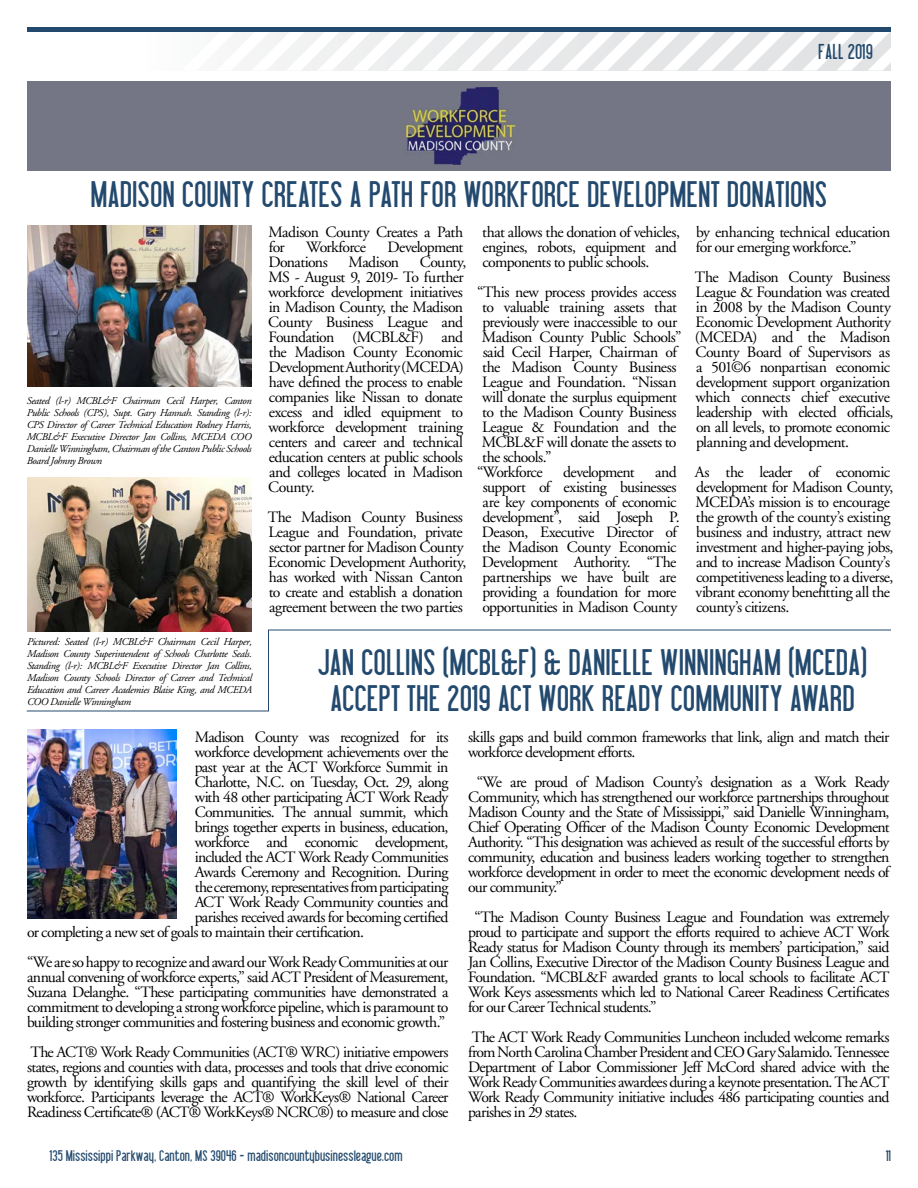
<style>
.page{position:relative;width:918px;height:1188px;background:#fff}
.page>*{position:absolute;margin:0;border:0;box-sizing:border-box;transform-origin:0 0}
.t1{font:36px/36px "Libel Suit";letter-spacing:-.005em;color:#234a6e;text-align:center}
.t2{font:21px "Libel Suit";color:#234a6e}
.t3{font:15.75px/15px "Adobe Garamond";letter-spacing:-.04em;color:#000}
.t4{font:15px "Libel Suit";color:#234a6e}
.t5{font:italic 10.5px/12px "Adobe Garamond";letter-spacing:-.03em;color:#000;text-align:justify}
</style>
<div class="page">
<svg style="left:252px;top:32px;width:639px;height:39px"></svg>
<div style="left:27px;top:27px;width:864px;height:5px;background:#234a6e"></div>
<img style="left:27px;top:225px;width:224px;height:162px">
<img style="left:27px;top:477px;width:224px;height:152px">
<div style="left:27px;top:81px;width:864px;height:90px;background:#747685"></div>
<img style="left:401px;top:87px;width:116px;height:78px">
<img style="left:27px;top:729px;width:150px;height:190px">
<svg style="left:26px;top:629px;width:865px;height:83px"></svg>
<h2 class="t2" style="left:818px;top:41px;width:56px">FALL 2019</h2>
<p class="t1" style="left:90px;top:180px;width:738px">MADISON COUNTY CREATES A PATH FOR WORKFORCE DEVELOPMENT DONATIONS</p>
<p class="t5" style="left:27px;top:395px;width:227px">Seated (l-r) MCBL&amp;F Chairman Cecil Harper, Canton Public Schools (CPS), Supt. Gary Hannah. Standing (l-r):<br>CPS Director of Career Technical Education Rodney Harris, MCBL&amp;F Executive Director Jan Collins, MCEDA COO Danielle Winningham, Chairman of the Canton Public Schools Board Johnny Brown</p>
<p class="t5" style="left:27px;top:636px;width:227px">Pictured: Seated (l-r) MCBL&amp;F Chairman Cecil Harper, Madison County Superintendent of Schools Charlotte Seals.<br>Standing (l-r): MCBL&amp;F Executive Director Jan Collins, Madison County Schools Director of Career and Technical Education and Career Academies Blaise King, and MCEDA COO Danielle Winningham</p>
<p class="t3" style="left:268px;top:224px;width:196px">Madison County Creates a Path for</p>
<p class="t3" style="left:306px;top:239px;width:61px">Workforce</p>
<p class="t3" style="left:387px;top:239px;width:78px">Development</p>
<p class="t3" style="left:268px;top:254px;width:61px">Donations</p>
<p class="t3" style="left:349px;top:254px;width:52px">Madison</p>
<p class="t3" style="left:268px;top:254px;width:200px;text-indent:152px">County,<br>MS - August 9, 2019- To further workforce development initiatives in Madison County, the Madison<br>County Business League and<br>Foundation (MCBL&amp;F) and the Madison County Economic<br>Development Authority (MCEDA) have defined the process to enable companies like Nissan to donate excess and idled equipment to workforce development training centers and career and technical education centers at public schools and colleges located in Madison<br>County.</p>
<p class="t3" style="left:268px;top:509px;width:200px">The Madison County Business<br>League and Foundation, private sector partner for Madison County<br>Economic Development Authority, has worked with Nissan Canton to create and establish a donation agreement between the two parties</p>
<p class="t3" style="left:482px;top:224px;width:199px">that allows the donation of vehicles, engines, robots, equipment and components to public schools.</p>
<p class="t3" style="left:482px;top:284px;width:201px;text-indent:-5px">“This new process provides access to valuable training assets that previously were inaccessible to our<br>Madison County Public Schools” said Cecil Harper, Chairman of the Madison County Business<br>League and Foundation. “Nissan will donate the surplus equipment to the Madison County Business<br>League &amp; Foundation and the<br>MCBL&amp;F will donate the assets to the schools.”</p>
<p class="t3" style="left:477px;top:464px;width:67px">“Workforce</p>
<p class="t3" style="left:563px;top:464px;width:73px">development</p>
<p class="t3" style="left:482px;top:464px;width:199px;text-indent:173px">and support of existing businesses are key components of economic development”, said Joseph P.<br>Deason, Executive Director of the Madison County Economic<br>Development Authority. “The partnerships we have built are providing a foundation for more opportunities in Madison County</p>
<p class="t3" style="left:696px;top:224px;width:196px">by enhancing technical education for our emerging workforce.”</p>
<p class="t3" style="left:695px;top:269px;width:200px">The Madison County Business<br>League &amp; Foundation was created in 2008 by the Madison County<br>Economic Development Authority (MCEDA) and the Madison<br>County Board of Supervisors as a 501©6 nonpartisan economic development support organization which connects chief executive leadership with elected officials, on all levels, to promote economic planning and development.</p>
<p class="t3" style="left:695px;top:464px;width:200px">As the leader of economic development for Madison County,<br>MCEDA’s mission is to encourage the growth of the county’s existing business and industry, attract new investment and higher-paying jobs, and to increase Madison County’s competitiveness leading to a diverse, vibrant economy benefitting all the county’s citizens.</p>
<p class="t1" style="left:317px;top:648px;width:552px">JAN COLLINS (MCBL&amp;F) &amp; DANIELLE WINNINGHAM (MCEDA)<br>ACCEPT THE 2019 ACT WORK READY COMMUNITY AWARD</p>
<p class="t3" style="left:195px;top:730px;width:255px">Madison County was recognized for its</p>
<p class="t3" style="left:195px;top:745px;width:255px">workforce development achievements over the</p>
<p class="t3" style="left:195px;top:760px;width:255px">past year at the ACT Workforce Summit in</p>
<p class="t3" style="left:195px;top:775px;width:255px">Charlotte, N.C. on Tuesday, Oct. 29, along</p>
<p class="t3" style="left:195px;top:790px;width:255px">with 48 other participating ACT Work Ready</p>
<p class="t3" style="left:195px;top:805px;width:255px">Communities. The annual summit, which</p>
<p class="t3" style="left:195px;top:820px;width:255px">brings together experts in business, education,</p>
<p class="t3" style="left:195px;top:835px;width:255px">workforce and economic development,</p>
<p class="t3" style="left:195px;top:850px;width:255px">included the ACT Work Ready Communities</p>
<p class="t3" style="left:195px;top:865px;width:255px">Awards Ceremony and Recognition. During</p>
<p class="t3" style="left:195px;top:880px;width:255px">the ceremony, representatives from participating</p>
<p class="t3" style="left:195px;top:895px;width:255px">ACT Work Ready Community counties and</p>
<p class="t3" style="left:195px;top:910px;width:255px">parishes received awards for becoming certified</p>
<p class="t3" style="left:27px;top:925px;width:339px">or completing a new set of goals to maintain their certification.</p>
<p class="t3" style="left:27px;top:955px;width:423px;text-align:justify">“We are so happy to recognize and award our Work Ready Communities at our annual convening of workforce experts,” said ACT President of Measurement, Suzana Delanghe. “These participating communities have demonstrated a commitment to developing a strong workforce pipeline, which is paramount to building stronger communities and fostering business and economic growth.”</p>
<p class="t3" style="left:27px;top:1045px;width:423px;text-align:justify">The ACT® Work Ready Communities (ACT® WRC) initiative empowers states, regions and counties with data, processes and tools that drive economic growth by identifying skills gaps and quantifying the skill level of their workforce. Participants leverage the ACT® WorkKeys® National Career Readiness Certificate® (ACT® WorkKeys® NCRC®) to measure and close</p>
<p class="t3" style="left:468px;top:730px;width:423px">skills gaps and build common frameworks that link, align and match their workforce development efforts.</p>
<p class="t3" style="left:468px;top:775px;width:423px;text-align:justify;text-indent:9px">“We are proud of Madison County’s designation as a Work Ready Community, which has strengthened our workforce partnerships throughout Madison County and the State of Mississippi,” said Danielle Winningham, Chief Operating Officer of the Madison County Economic Development Authority. “This designation was achieved as result of the successful efforts by community, education and business leaders working together to strengthen workforce development in order to meet the economic development needs of our community.”</p>
<p class="t3" style="left:468px;top:910px;width:423px;text-align:justify;text-indent:7px">“The Madison County Business League and Foundation was extremely proud to participate and support the efforts required to achieve ACT Work Ready status for Madison County through its members’ participation,” said Jan Collins, Executive Director of the Madison County Business League and Foundation. “MCBL&amp;F awarded grants to local schools to facilitate ACT Work Keys assessments which led to National Career Readiness Certificates for our Career Technical students.”</p>
<p class="t3" style="left:468px;top:1030px;width:423px;text-align:justify">The ACT Work Ready Communities Luncheon included welcome remarks from North Carolina Chamber President and CEO Gary Salamido. Tennessee Department of Labor Commissioner Jeff McCord shared advice with the Work Ready Communities awardees during a keynote presentation. The ACT Work Ready Community initiative includes 486 participating counties and parishes in 29 states.</p>
<p class="t4" style="left:50px;top:1148px;width:354px">135 Mississippi Parkway, Canton, MS 39046 - madisoncountybusinessleague.com</p>
<p class="t4" style="left:886px;top:1148px;width:6px">11</p>
</div>
